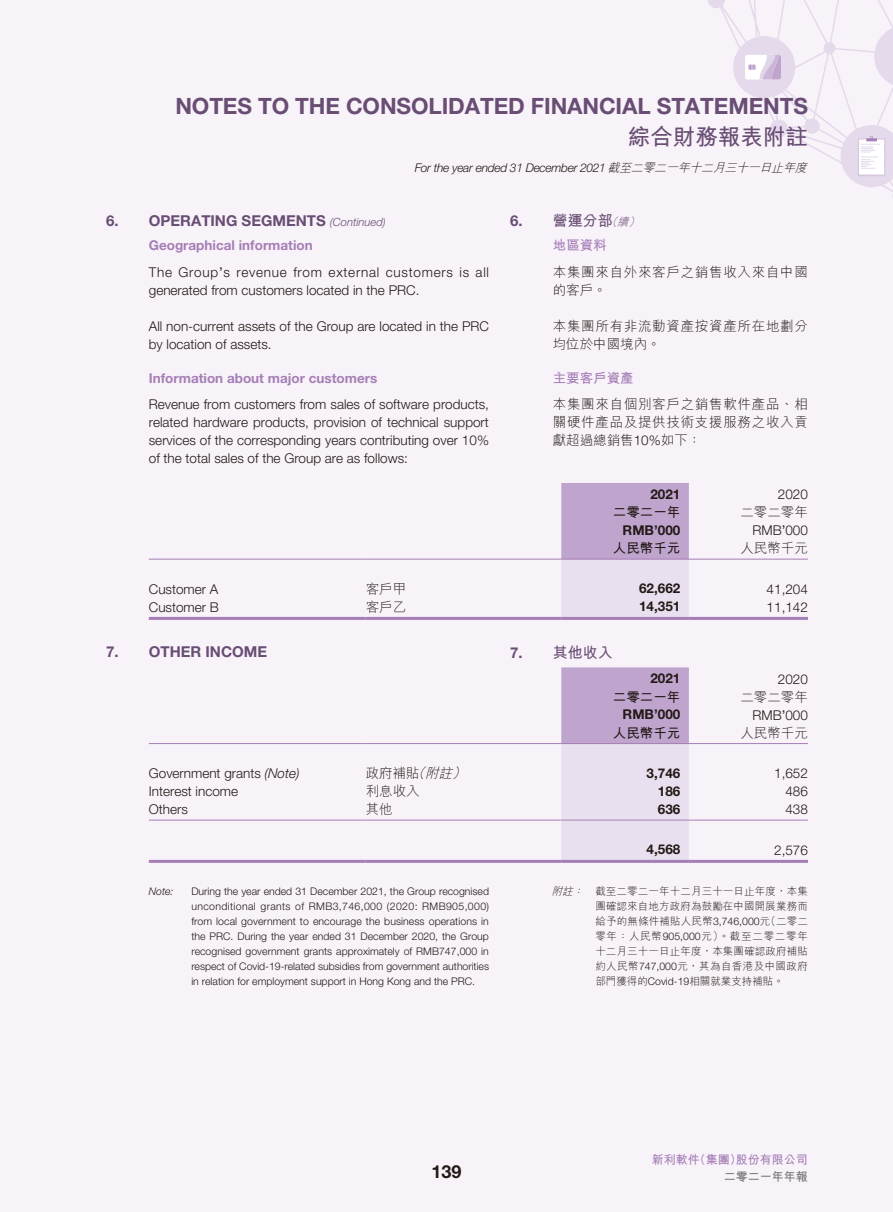
<style>
.page{position:relative;width:893px;height:1212px;background:#f7f3f9}
.page>*{position:absolute;margin:0;border:0;box-sizing:border-box;transform-origin:0 0}
.t1{font:700 22.5px "Helvetica Neue LT Std";letter-spacing:-.005em;color:#694d74}
.t2{font:700 22.5px "M Hei HK";color:#694d74}
.t3{font:700 18px "Helvetica Neue LT Std";color:#231916}
.t4{font:700 15px "Helvetica Neue LT Std";color:#694d74}
.t5{font:700 15px "M Hei HK";color:#694d74}
.t6{font:300 13.5px/18px "Helvetica Neue LT Std";color:#231916}
.t7{font:300 13.5px/18px "M Hei HK";letter-spacing:.055em;color:#231916}
.t8{font:300 13.5px/26.5px "Helvetica Neue LT Std";letter-spacing:.055em;color:#231916}
.t9{font:700 13.5px "Helvetica Neue LT Std";color:#231916}
.t10{font:700 13.5px "Helvetica Neue LT Std";color:#a67eb6}
.t11{font:700 13.5px "M Hei HK";color:#231916}
.t12{font:700 13.5px "M Hei HK";color:#a67eb6}
.t13{font:italic 300 12px "Helvetica Neue LT Std";letter-spacing:-.025em;color:#231916}
.t14{font:700 12px "M Hei HK";color:#a67eb6}
.t15{font:700 12px "M Hei HK";color:#727272}
.t16{font:300 10.5px/15px "Helvetica Neue LT Std";color:#231916;text-align:justify}
.t17{font:300 10.5px/15px "M Hei HK";letter-spacing:.015em;color:#231916;text-align:justify}
.t18{font:italic 300 10.5px "Helvetica Neue LT Std";color:#231916}
.s1{font-family:"M Hei HK"}
.s2{font-weight:300;font-style:italic;font-size:11.25px}
.s3{font-weight:700;color:#a67eb6}
.s4{font-weight:400}
.s5{font-family:"Helvetica Neue LT Std"}
.s6{font-style:italic}
</style>
<div class="page">
<svg style="left:707px;top:0;width:186px;height:198px"></svg>
<svg style="left:561px;top:483px;width:128px;height:134px;background:#d1bedc"></svg>
<hr style="left:149px;top:559px;width:217px;height:1px;background:#a67eb6">
<hr style="left:366px;top:559px;width:195px;height:1px;background:#a67eb6">
<hr style="left:561px;top:559px;width:128px;height:1px;background:#a67eb6">
<hr style="left:689px;top:559px;width:119px;height:1px;background:#a67eb6">
<hr style="left:149px;top:617px;width:217px;height:3px;background:#a67eb6">
<hr style="left:366px;top:617px;width:195px;height:3px;background:#a67eb6">
<hr style="left:561px;top:617px;width:128px;height:3px;background:#a67eb6">
<hr style="left:689px;top:617px;width:119px;height:3px;background:#a67eb6">
<svg style="left:561px;top:667px;width:128px;height:193px;background:#d8c8e1"></svg>
<hr style="left:149px;top:743px;width:217px;height:1px;background:#a67eb6">
<hr style="left:366px;top:743px;width:195px;height:1px;background:#a67eb6">
<hr style="left:561px;top:743px;width:128px;height:1px;background:#a67eb6">
<hr style="left:689px;top:743px;width:119px;height:1px;background:#a67eb6">
<hr style="left:149px;top:820px;width:217px;height:1px;background:#a67eb6">
<hr style="left:366px;top:820px;width:195px;height:1px;background:#a67eb6">
<hr style="left:561px;top:820px;width:128px;height:1px;background:#a67eb6">
<hr style="left:689px;top:820px;width:119px;height:1px;background:#a67eb6">
<hr style="left:149px;top:860px;width:217px;height:3px;background:#a67eb6">
<hr style="left:366px;top:860px;width:195px;height:3px;background:#a67eb6">
<hr style="left:561px;top:860px;width:128px;height:3px;background:#a67eb6">
<hr style="left:689px;top:860px;width:119px;height:3px;background:#a67eb6">
<h1 class="t1" style="left:175px;top:92px;width:634px">NOTES TO THE CONSOLIDATED FINANCIAL STATEMENTS</h1>
<h1 class="t2" style="left:628px;top:121px;width:182px">綜合財務報表附註</h1>
<p class="t13" style="left:415px;top:161px;width:397px">For the year ended 31 December 2021<span class="s1">截至二零二一年十二月三十一日止年度</span></p>
<p class="t4" style="left:106px;top:211px;width:281px">6. OPERATING SEGMENTS <span class="s2">(Continued)</span></p>
<p class="t8" style="left:149px;top:232px;width:342px"><span class="s3">Geographical information<br></span>The Group<span class="s4">’</span>s revenue from external customers is all</p>
<p class="t6" style="left:149px;top:281px;width:272px">generated from customers located in the PRC.</p>
<p class="t6" style="left:149px;top:317px;width:342px">All non-current assets of the Group are located in the PRC by location of assets.</p>
<p class="t10" style="left:149px;top:370px;width:230px">Information about major customers</p>
<p class="t6" style="left:149px;top:395px;width:342px;text-align:justify">Revenue from customers from sales of software products, related hardware products, provision of technical support services of the corresponding years contributing over 10% of the total sales of the Group are as follows:</p>
<p class="t5" style="left:510px;top:210px;width:134px"><span class="s5">6.</span> 營運分部<span class="s2">（續）</span></p>
<p class="t12" style="left:553px;top:236px;width:55px">地區資料</p>
<p class="t7" style="left:553px;top:263px;width:257px">本集團來自外來客戶之銷售收入來自中國的客戶。</p>
<p class="t7" style="left:553px;top:317px;width:257px">本集團所有非流動資產按資產所在地劃分均位於中國境內。</p>
<p class="t12" style="left:553px;top:368px;width:82px">主要客戶資產</p>
<p class="t7" style="left:553px;top:395px;width:257px;text-align:justify">本集團來自個別客戶之銷售軟件產品、相關硬件產品及提供技術支援服務之收入貢獻超過總銷售<span class="s5">10%</span>如下：</p>
<p class="t9" style="left:650px;top:485px;width:32px">2021</p>
<p class="t6" style="left:778px;top:485px;width:32px">2020</p>
<p class="t11" style="left:613px;top:502px;width:69px">二零二一年</p>
<p class="t7" style="left:740px;top:503px;width:69px">二零二零年</p>
<p class="t9" style="left:623px;top:521px;width:59px">RMB’000</p>
<p class="t6" style="left:752px;top:521px;width:57px">RMB<span class="s4">’</span>000</p>
<p class="t11" style="left:613px;top:538px;width:69px">人民幣千元</p>
<p class="t7" style="left:740px;top:539px;width:69px">人民幣千元</p>
<p class="t6" style="left:149px;top:580px;width:71px">Customer A</p>
<p class="t7" style="left:366px;top:580px;width:42px">客戶甲</p>
<p class="t9" style="left:639px;top:580px;width:43px">62,662</p>
<p class="t6" style="left:767px;top:580px;width:43px">41,204</p>
<p class="t6" style="left:149px;top:598px;width:72px">Customer B</p>
<p class="t7" style="left:366px;top:598px;width:42px">客戶乙</p>
<p class="t9" style="left:639px;top:598px;width:43px">14,351</p>
<p class="t6" style="left:767px;top:598px;width:43px">11,142</p>
<p class="t4" style="left:106px;top:642px;width:162px">7. OTHER INCOME</p>
<p class="t9" style="left:650px;top:670px;width:32px">2021</p>
<p class="t6" style="left:778px;top:670px;width:32px">2020</p>
<p class="t11" style="left:613px;top:687px;width:69px">二零二一年</p>
<p class="t7" style="left:740px;top:687px;width:69px">二零二零年</p>
<p class="t9" style="left:623px;top:706px;width:59px">RMB’000</p>
<p class="t6" style="left:752px;top:706px;width:57px">RMB<span class="s4">’</span>000</p>
<p class="t11" style="left:613px;top:723px;width:69px">人民幣千元</p>
<p class="t7" style="left:740px;top:723px;width:69px">人民幣千元</p>
<p class="t6" style="left:149px;top:764px;width:152px">Government grants <span class="s6">(Note)</span></p>
<p class="t7" style="left:366px;top:764px;width:105px">政府補貼<span class="s6">（附註）</span></p>
<p class="t9" style="left:647px;top:764px;width:35px">3,746</p>
<p class="t6" style="left:774px;top:764px;width:35px">1,652</p>
<p class="t6" style="left:149px;top:782px;width:91px">Interest income</p>
<p class="t7" style="left:366px;top:782px;width:55px">利息收入</p>
<p class="t9" style="left:658px;top:782px;width:24px">186</p>
<p class="t6" style="left:785px;top:782px;width:24px">486</p>
<p class="t6" style="left:149px;top:800px;width:41px">Others</p>
<p class="t7" style="left:366px;top:800px;width:28px">其他</p>
<p class="t9" style="left:658px;top:800px;width:24px">636</p>
<p class="t6" style="left:785px;top:800px;width:24px">438</p>
<p class="t9" style="left:647px;top:841px;width:35px">4,568</p>
<p class="t6" style="left:774px;top:841px;width:35px">2,576</p>
<p class="t18" style="left:149px;top:884px;width:26px">Note:</p>
<p class="t16" style="left:191px;top:883px;width:299px">During the year ended 31 December 2021, the Group recognised unconditional grants of RMB3,746,000 (2020: RMB905,000) from local government to encourage the business operations in the PRC. During the year ended 31 December 2020, the Group recognised government grants approximately of RMB747,000 in respect of Covid-19-related subsidies from government authorities in relation for employment support in Hong Kong and the PRC.</p>
<p class="t5" style="left:510px;top:641px;width:104px"><span class="s5">7.</span> 其他收入</p>
<p class="t17" style="left:595px;top:883px;width:214px;text-indent:-44px"><span class="s6">附註：</span> 截至二零二一年十二月三十一日止年度，本集團確認來自地方政府為鼓勵在中國開展業務而給予的無條件補貼人民幣<span class="s5">3,746,000</span>元（二零二零年：人民幣<span class="s5">905,000</span>元）。截至二零二零年十二月三十一日止年度，本集團確認政府補貼約人民幣<span class="s5">747,000</span>元，其為自香港及中國政府部門獲得的<span class="s5">Covid-19</span>相關就業支持補貼。</p>
<h2 class="t3" style="left:431px;top:1160px;width:32px">139</h2>
<p class="t14" style="left:652px;top:1151px;width:157px">新利軟件（集團）股份有限公司</p>
<p class="t15" style="left:724px;top:1167px;width:85px">二零二一年年報</p>
</div>
